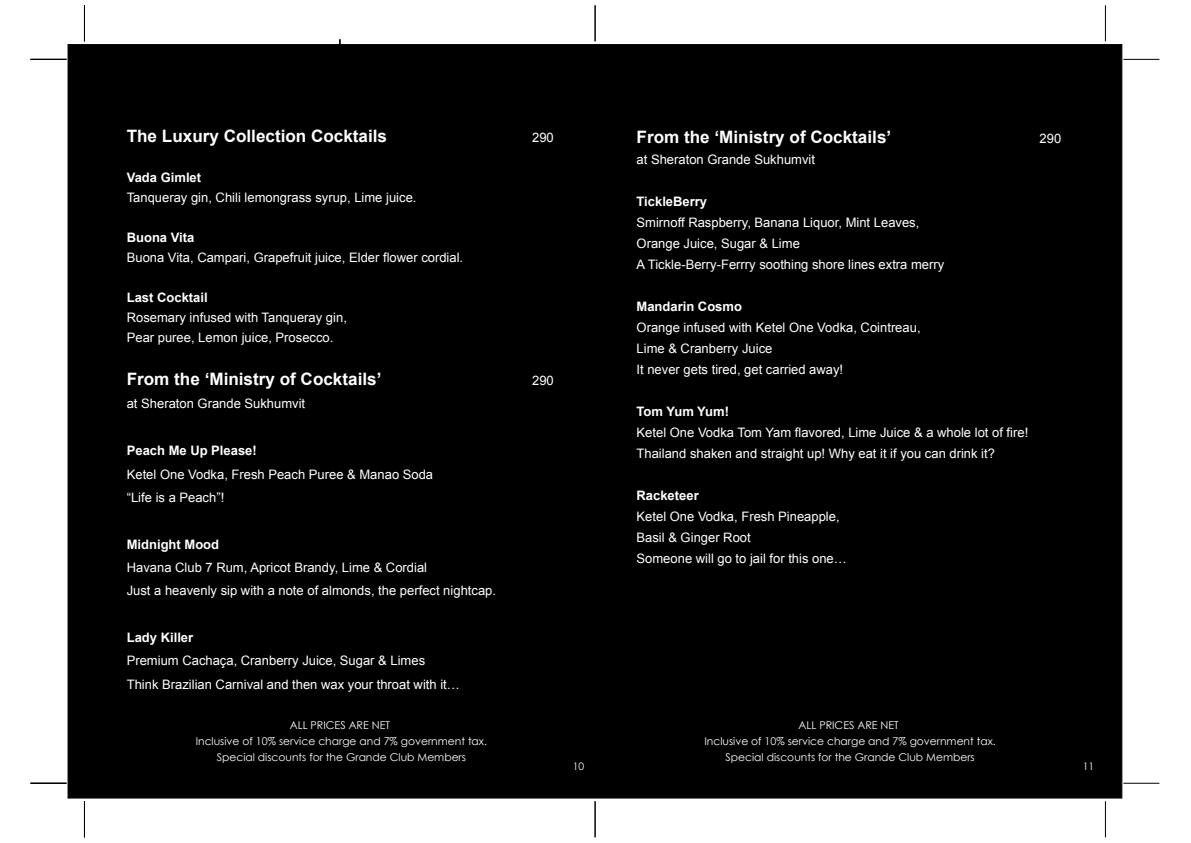
<style>
.page{position:relative;width:1191px;height:843px;background:#fff}
.page>*{position:absolute;margin:0;border:0;box-sizing:border-box;transform-origin:0 0}
.t1{font:700 17.1px "Arial";color:#fff}
.t2{font:13px/21px "Arial";color:#fff}
.t3{font:700 13px "Arial";color:#fff}
.t4{font:700 13px "Arial";letter-spacing:-.03em;color:#fff}
.t5{font:10.7px/16.2px "Century Gothic";color:#fff;text-align:center}
.t6{font:10.3px "Century Gothic";color:#fff}
</style>
<div class="page">
<hr style="left:1105px;top:5px;width:1px;height:36px;background:#000">
<hr style="left:1123px;top:59px;width:36px;height:1px;background:#000">
<hr style="left:1123px;top:782px;width:36px;height:1px;background:#000">
<hr style="left:1105px;top:800px;width:1px;height:36px;background:#000">
<hr style="left:84px;top:5px;width:1px;height:36px;background:#000">
<hr style="left:340px;top:39px;width:1px;height:36px;background:#000">
<hr style="left:30px;top:59px;width:36px;height:1px;background:#000">
<hr style="left:30px;top:782px;width:36px;height:1px;background:#000">
<hr style="left:84px;top:800px;width:1px;height:36px;background:#000">
<hr style="left:595px;top:5px;width:1px;height:36px;background:#000">
<hr style="left:595px;top:800px;width:1px;height:36px;background:#000">
<div style="left:68px;top:44px;width:1054px;height:754px;background:#000;border:1px solid #000"></div>
<h1 class="t1" style="left:127px;top:124px;width:262px">The Luxury Collection Cocktails</h1>
<p class="t2" style="left:532px;top:126px;width:23px">290</p>
<p class="t3" style="left:127px;top:168px;width:76px">Vada Gimlet</p>
<p class="t2" style="left:127px;top:186px;width:291px">Tanqueray gin, Chili lemongrass syrup, Lime juice.</p>
<p class="t3" style="left:127px;top:228px;width:69px">Buona Vita</p>
<p class="t2" style="left:127px;top:246px;width:338px">Buona Vita, Campari, Grapefruit juice, Elder flower cordial.</p>
<p class="t3" style="left:127px;top:288px;width:82px">Last Cocktail</p>
<p class="t2" style="left:127px;top:307px;width:222px;line-height:20px">Rosemary infused with Tanqueray gin,<br>Pear puree, Lemon juice, Prosecco.</p>
<h1 class="t1" style="left:127px;top:367px;width:256px">From the ‘Ministry of Cocktails’</h1>
<p class="t2" style="left:532px;top:370px;width:23px">290</p>
<p class="t2" style="left:127px;top:393px;width:180px">at Sheraton Grande Sukhumvit</p>
<p class="t3" style="left:127px;top:441px;width:132px">Peach Me Up Please!</p>
<p class="t2" style="left:127px;top:462px;width:308px;line-height:23.3px">Ketel One Vodka, Fresh Peach Puree &amp; Manao Soda “Life is a Peach”!</p>
<p class="t3" style="left:127px;top:535px;width:94px">Midnight Mood</p>
<p class="t2" style="left:127px;top:555px;width:371px;line-height:23.3px">Havana Club 7 Rum, Apricot Brandy, Lime &amp; Cordial<br>Just a heavenly sip with a note of almonds, the perfect nightcap.</p>
<p class="t3" style="left:127px;top:628px;width:68px">Lady Killer</p>
<p class="t2" style="left:127px;top:648px;width:335px;line-height:23.3px">Premium Cachaça, Cranberry Juice, Sugar &amp; Limes<br>Think Brazilian Carnival and then wax your throat with it…</p>
<p class="t5" style="left:196px;top:716px;width:293px">ALL PRICES ARE NET<br>Inclusive of 10% service charge and 7% government tax.<br>Special discounts for the Grande Club Members</p>
<p class="t5" style="left:704px;top:716px;width:293px">ALL PRICES ARE NET<br>Inclusive of 10% service charge and 7% government tax.<br>Special discounts for the Grande Club Members</p>
<h1 class="t1" style="left:636px;top:125px;width:256px">From the ‘Ministry of Cocktails’</h1>
<p class="t2" style="left:1039px;top:128px;width:23px">290</p>
<p class="t2" style="left:636px;top:149px;width:180px">at Sheraton Grande Sukhumvit</p>
<p class="t3" style="left:636px;top:192px;width:72px">TickleBerry</p>
<p class="t2" style="left:636px;top:212px;width:309px">Smirnoff Raspberry, Banana Liquor, Mint Leaves,<br>Orange Juice, Sugar &amp; Lime<br>A Tickle-Berry-Ferrry soothing shore lines extra merry</p>
<p class="t3" style="left:636px;top:297px;width:107px">Mandarin Cosmo</p>
<p class="t2" style="left:636px;top:317px;width:285px">Orange infused with Ketel One Vodka, Cointreau,<br>Lime &amp; Cranberry Juice<br>It never gets tired, get carried away!</p>
<p class="t4" style="left:636px;top:402px;width:94px">Tom Yum Yum!</p>
<p class="t2" style="left:636px;top:422px;width:393px">Ketel One Vodka Tom Yam flavored, Lime Juice &amp; a whole lot of fire!<br>Thailand shaken and straight up! Why eat it if you can drink it?</p>
<p class="t3" style="left:636px;top:486px;width:64px">Racketeer</p>
<p class="t2" style="left:636px;top:506px;width:212px">Ketel One Vodka, Fresh Pineapple,<br>Basil &amp; Ginger Root<br>Someone will go to jail for this one…</p>
<p class="t6" style="left:573px;top:759px;width:13px">10</p>
<p class="t6" style="left:1083px;top:759px;width:13px">11</p>
</div>
